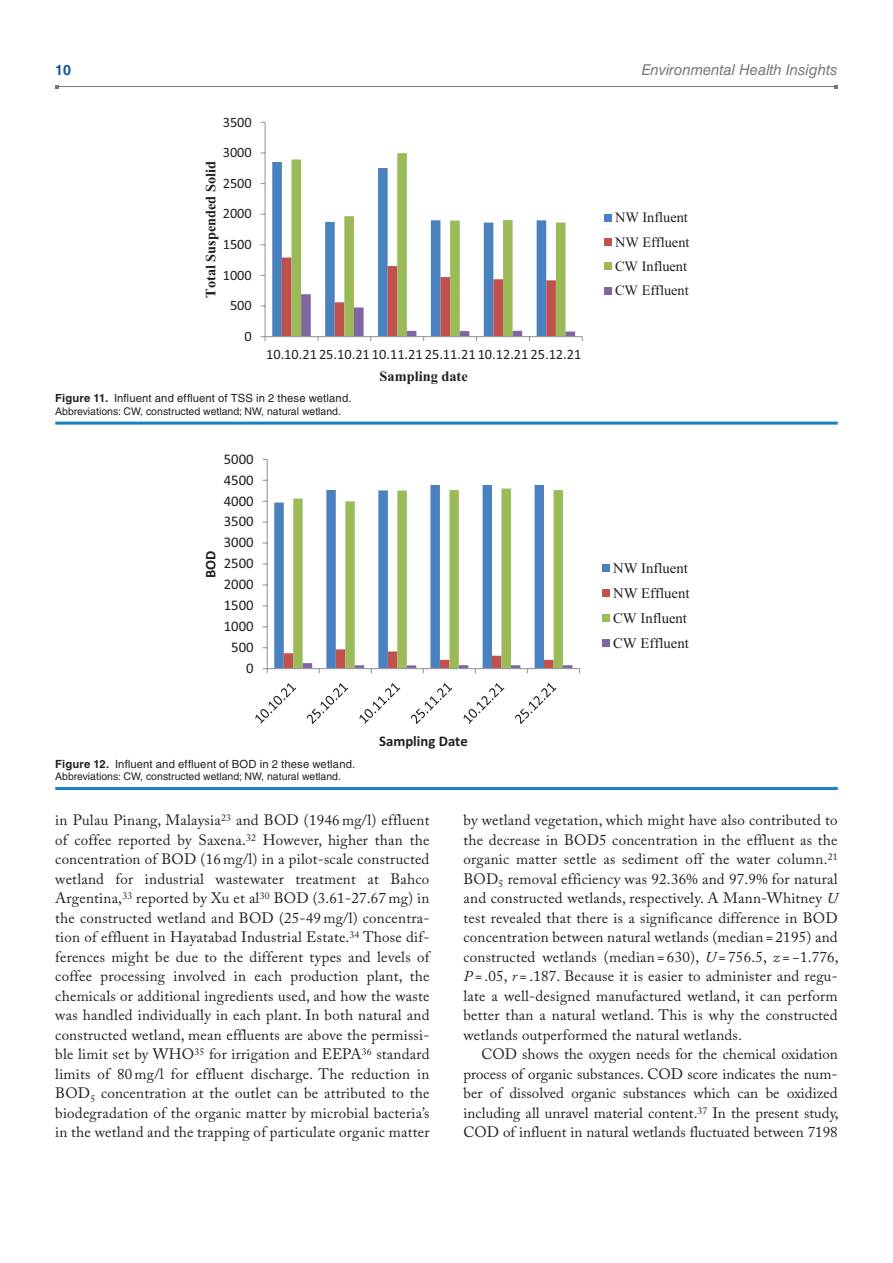
<style>
.page{position:relative;width:893px;height:1263px;background:#fff}
.page>*{position:absolute;margin:0;border:0;box-sizing:border-box;transform-origin:0 0}
.t1{font:15px/19.5px "Adobe Caslon Pro";letter-spacing:.015em;color:#231f20;text-align:justify}
.t2{font:italic 15px "Helvetica LT Std";letter-spacing:-.005em;color:#76787b}
.t3{font:14.7px "Calibri";color:#231f20}
.t4{font:14.7px/24.9px "Times New Roman";color:#231f20}
.t5{font:700 14.7px "Calibri";color:#231f20}
.t6{font:14.4px "Calibri";color:#231f20}
.t7{font:14.4px/24.3px "Times New Roman";color:#231f20}
.t8{font:700 14.4px "Times New Roman";color:#231f20}
.t9{font:700 14.25px "Helvetica LT Std";color:#1055a4}
.t10{font:11.25px "Helvetica LT Std";letter-spacing:.015em;color:#231f20}
.t11{font:10.5px "Helvetica LT Std";color:#231f20}
.s1{font-weight:700}
.s2{font-style:italic}
</style>
<div class="page">
<hr style="left:57px;top:86px;width:779px;height:1px;background:#76787b">
<hr style="left:55px;top:422px;width:783px;height:3px;background:#1582c5">
<svg style="left:272px;top:162px;width:19px;height:174px;fill:#4a81bf"></svg>
<svg style="left:291px;top:153px;width:274px;height:105px"></svg>
<hr style="left:264px;top:122px;width:2px;height:215px;background:#989a9d">
<hr style="left:265px;top:336px;width:317px;height:1px;background:#989a9d">
<svg style="left:260px;top:336px;width:6px;height:5px"></svg>
<svg style="left:282px;top:258px;width:293px;height:83px"></svg>
<div style="left:605px;top:214px;width:7px;height:7px;background:#4a81bf"></div>
<div style="left:605px;top:238px;width:7px;height:8px;background:#c2504d"></div>
<div style="left:605px;top:263px;width:7px;height:7px;background:#9abb58"></div>
<div style="left:605px;top:287px;width:7px;height:7px;background:#8065a3"></div>
<hr style="left:55px;top:787px;width:783px;height:3px;background:#1582c5">
<svg style="left:274px;top:485px;width:270px;height:183px"></svg>
<svg style="left:293px;top:489px;width:270px;height:160px"></svg>
<hr style="left:267px;top:459px;width:1px;height:210px;background:#989a9d">
<hr style="left:267px;top:668px;width:312px;height:1px;background:#989a9d">
<svg style="left:263px;top:668px;width:5px;height:5px"></svg>
<svg style="left:284px;top:649px;width:288px;height:24px"></svg>
<svg style="left:255px;top:683px;width:41px;height:41px"></svg>
<svg style="left:307px;top:683px;width:41px;height:41px"></svg>
<svg style="left:359px;top:683px;width:41px;height:41px"></svg>
<svg style="left:411px;top:683px;width:41px;height:41px"></svg>
<svg style="left:464px;top:683px;width:40px;height:41px"></svg>
<svg style="left:515px;top:683px;width:41px;height:41px"></svg>
<div style="left:603px;top:565px;width:7px;height:7px;background:#4a81bf"></div>
<div style="left:603px;top:589px;width:7px;height:8px;background:#c2504d"></div>
<div style="left:603px;top:614px;width:7px;height:8px;background:#9abb58"></div>
<div style="left:603px;top:639px;width:7px;height:8px;background:#8065a3"></div>
<p class="t9" style="left:55px;top:61px;width:17px">10</p>
<p class="t2" style="left:641px;top:61px;width:198px">Environmental Health Insights</p>
<p class="t6" style="left:223px;top:112px;width:31px">3500</p>
<p class="t6" style="left:223px;top:142px;width:31px">3000</p>
<p class="t8" style="left:203px;top:298px;width:138px;rotate:-90deg">Total Suspended Solid</p>
<p class="t6" style="left:223px;top:173px;width:31px">2500</p>
<p class="t6" style="left:223px;top:204px;width:31px">2000</p>
<p class="t6" style="left:223px;top:234px;width:31px">1500</p>
<p class="t6" style="left:223px;top:265px;width:31px">1000</p>
<p class="t6" style="left:230px;top:295px;width:23px">500</p>
<p class="t6" style="left:245px;top:326px;width:9px">0</p>
<p class="t6" style="left:266px;top:345px;width:317px">10.10.21 25.10.21 10.11.21 25.11.2110.12.2125.12.21</p>
<p class="t8" style="left:380px;top:368px;width:90px">Sampling date</p>
<p class="t10" style="left:55px;top:392px;width:298px"><span class="s1">Figure 11.</span> Influent and effluent of TSS in 2 these wetland.</p>
<p class="t11" style="left:55px;top:405px;width:287px">Abbreviations: CW, constructed wetland; NW, natural wetland.</p>
<p class="t3" style="left:224px;top:449px;width:31px">5000</p>
<p class="t3" style="left:224px;top:469px;width:31px">4500</p>
<p class="t3" style="left:224px;top:490px;width:31px">4000</p>
<p class="t3" style="left:224px;top:511px;width:31px">3500</p>
<p class="t5" style="left:200px;top:578px;width:29px;rotate:-90deg">BOD</p>
<p class="t3" style="left:224px;top:532px;width:31px">3000</p>
<p class="t3" style="left:224px;top:553px;width:31px">2500</p>
<p class="t3" style="left:224px;top:574px;width:31px">2000</p>
<p class="t3" style="left:224px;top:595px;width:31px">1500</p>
<p class="t3" style="left:224px;top:616px;width:31px">1000</p>
<p class="t3" style="left:231px;top:637px;width:24px">500</p>
<p class="t3" style="left:246px;top:658px;width:9px">0</p>
<p class="t10" style="left:55px;top:757px;width:302px"><span class="s1">Figure 12.</span> Influent and effluent of BOD in 2 these wetland.</p>
<p class="t11" style="left:55px;top:770px;width:287px">Abbreviations: CW, constructed wetland; NW, natural wetland.</p>
<p class="t5" style="left:379px;top:731px;width:90px">Sampling Date</p>
<p class="t7" style="left:615px;top:205px;width:76px">NW Influent<br>NW Effluent<br>CW Influent<br>CW Effluent</p>
<p class="t4" style="left:613px;top:555px;width:78px">NW Influent<br>NW Effluent<br>CW Influent<br>CW Effluent</p>
<p class="t1" style="left:55px;top:810px;width:376px">in Pulau Pinang, Malaysia<sup>23</sup> and BOD (1946 mg/l) effluent of coffee reported by Saxena.<sup>32</sup> However, higher than the concentration of BOD (16 mg/l) in a pilot-scale constructed wetland for industrial wastewater treatment at Bahco Argentina,<sup>33</sup> reported by Xu et al<sup>30</sup> BOD (3.61-27.67 mg) in the constructed wetland and BOD (25-49 mg/l) concentra&shy;tion of effluent in Hayatabad Industrial Estate.<sup>34</sup> Those dif&shy;ferences might be due to the different types and levels of coffee processing involved in each production plant, the chemicals or additional ingredients used, and how the waste was handled individually in each plant. In both natural and constructed wetland, mean effluents are above the permissi&shy;ble limit set by WHO<sup>35</sup> for irrigation and EEPA<sup>36</sup> standard limits of 80 mg/l for effluent discharge. The reduction in BOD<sub>5</sub> concentration at the outlet can be attributed to the biodegradation of the organic matter by microbial bacteria’s in the wetland and the trapping of particulate organic matter</p>
<p class="t1" style="left:463px;top:810px;width:377px">by wetland vegetation, which might have also contributed to the decrease in BOD5 concentration in the effluent as the organic matter settle as sediment off the water column.<sup>21<br></sup>BOD<sub>5</sub> removal efficiency was 92.36% and 97.9% for natural and constructed wetlands, respectively. A Mann-Whitney <span class="s2">U </span>test revealed that there is a significance difference in BOD concentration between natural wetlands (median = 2195) and constructed wetlands (median = 630), <span class="s2">U</span> = 756.5, <span class="s2">z</span> = −1.776, <span class="s2">P</span> = .05, <span class="s2">r</span> = .187. Because it is easier to administer and regu&shy;late a well-designed manufactured wetland, it can perform better than a natural wetland. This is why the constructed wetlands outperformed the natural wetlands.</p>
<p class="t1" style="left:463px;top:1044px;width:377px;text-indent:18px">COD shows the oxygen needs for the chemical oxidation process of organic substances. COD score indicates the num&shy;ber of dissolved organic substances which can be oxidized including all unravel material content.<sup>37</sup> In the present study, COD of influent in natural wetlands fluctuated between 7198</p>
</div>
